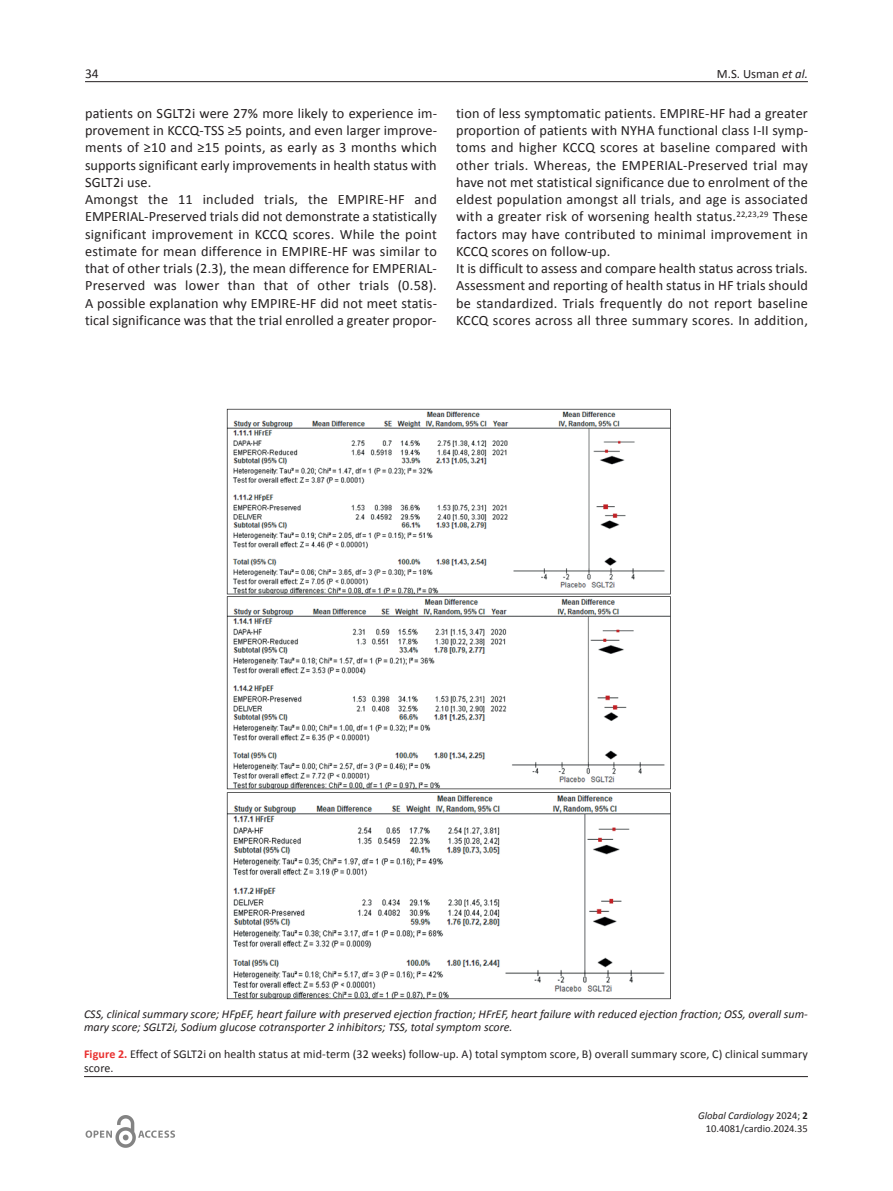
<style>
.page{position:relative;width:893px;height:1191px;background:#fff}
.page>*{position:absolute;margin:0;border:0;box-sizing:border-box;transform-origin:0 0}
.t1{font:14.25px/17.2px "Calibri";letter-spacing:.01em;color:#231f20}
.t2{font:13.5px "Calibri";color:#231f20}
.t3{font:12.75px "Calibri";color:#231f20}
.t4{font:italic 12px/13.5px "Calibri";color:#231f20}
.t5{font:12px/13.5px "Calibri";letter-spacing:.01em;color:#231f20}
.t6{font:10.5px/12.6px "Calibri";color:#231f20;text-align:right}
.s1{font-style:italic}
.s2{font-weight:700;color:#e9302f}
.s3{font-weight:700}
</style>
<div class="page">
<hr style="left:85px;top:81px;width:723px;height:1px;background:#231f20">
<img style="left:85px;top:1115px;width:90px;height:33px">
<hr style="left:84px;top:1076px;width:724px;height:1px;background:#231f20">
<img style="left:226px;top:408px;width:445px;height:592px">
<p class="t2" style="left:85px;top:65px;width:15px">34</p>
<p class="t3" style="left:717px;top:66px;width:92px">M.S. Usman <span class="s1">et al.</span></p>
<p class="t1" style="left:85px;top:104px;width:353px">patients on SGLT2i were 27% more likely to experience im&shy;provement in KCCQ-TSS ≥5 points, and even larger improve&shy;ments of ≥10 and ≥15 points, as early as 3 months which supports significant early improvements in health status with SGLT2i use.<br>Amongst the 11 included trials, the EMPIRE-HF and EMPERIAL-Preserved trials did not demonstrate a statistically significant improvement in KCCQ scores. While the point estimate for mean difference in EMPIRE-HF was similar to that of other trials (2.3), the mean difference for EMPERIAL-Preserved was lower than that of other trials (0.58).<br>A possible explanation why EMPIRE-HF did not meet statis&shy;tical significance was that the trial enrolled a greater propor-</p>
<p class="t1" style="left:456px;top:104px;width:353px">tion of less symptomatic patients. EMPIRE-HF had a greater proportion of patients with NYHA functional class I-II symp&shy;toms and higher KCCQ scores at baseline compared with other trials. Whereas, the EMPERIAL-Preserved trial may have not met statistical significance due to enrolment of the eldest population amongst all trials, and age is associated with a greater risk of worsening health status.<sup>22,23,29</sup> These factors may have contributed to minimal improvement in KCCQ scores on follow-up.<br>It is difficult to assess and compare health status across trials.<br>Assessment and reporting of health status in HF trials should be standardized. Trials frequently do not report baseline KCCQ scores across all three summary scores. In addition,</p>
<p class="t4" style="left:84px;top:1007px;width:725px">CSS, clinical summary score; HFpEF, heart failure with preserved ejection fraction; HFrEF, heart failure with reduced ejection fraction; OSS, overall sum&shy;mary score; SGLT2i, Sodium glucose cotransporter 2 inhibitors; TSS, total symptom score.</p>
<p class="t5" style="left:84px;top:1047px;width:725px"><span class="s2">Figure 2.</span> Effect of SGLT2i on health status at mid-term (32 weeks) follow-up. A) total symptom score, B) overall summary score, C) clinical summary score.</p>
<p class="t6" style="left:698px;top:1109px;width:111px"><span class="s1">Global Cardiology</span> 2024; <span class="s3">2<br></span>10.4081/cardio.2024.35</p>
</div>
